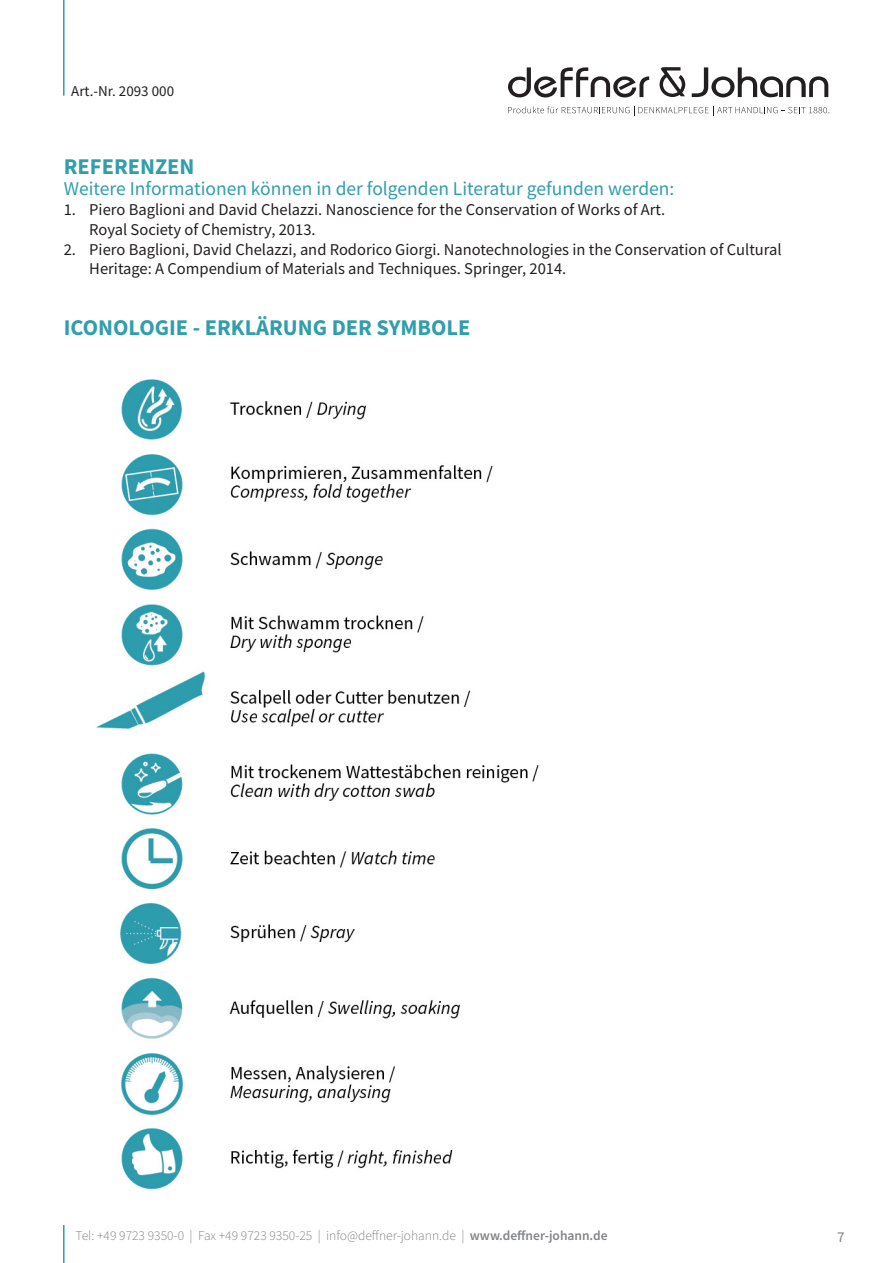
<style>
.page{position:relative;width:893px;height:1263px;background:#fff}
.page>*{position:absolute;margin:0;border:0;box-sizing:border-box;transform-origin:0 0}
.t1{font:700 22.5px "Source Sans Pro";color:#309eac}
.t2{font:19.5px "Source Sans Pro";color:#309eac}
.t3{font:16.5px/19.8px "Source Sans Pro";color:#231f20}
.t4{font:15px "Source Sans Pro";color:#231f20}
.t5{font:15px "Source Sans Pro";color:#808285}
.t6{font:300 13.5px "Source Sans Pro";color:#828487}
.s1{font-weight:600}
</style>
<div class="page">
<hr style="left:63px;top:1211px;width:2px;height:52px;background:#309eac">
<hr style="left:63px;top:0;width:2px;height:96px;background:#309eac">
<svg style="left:508px;top:67px;width:141px;height:30px"></svg>
<svg style="left:659px;top:67px;width:26px;height:30px"></svg>
<svg style="left:692px;top:67px;width:136px;height:30px"></svg>
<svg style="left:508px;top:106px;width:321px;height:10px"></svg>
<img style="left:64px;top:379px;width:475px;height:846px">
<p class="t4" style="left:71px;top:82px;width:104px">Art.-Nr. 2093 000</p>
<h1 class="t1" style="left:64px;top:151px;width:132px">REFERENZEN</h1>
<p class="t2" style="left:64px;top:176px;width:612px">Weitere Informationen können in der folgenden Literatur gefunden werden:</p>
<p class="t3" style="left:89px;top:200px;width:578px;text-indent:-25px">1. Piero Baglioni and David Chelazzi. Nanoscience for the Conservation of Works of Art.<br>Royal Society of Chemistry, 2013.</p>
<p class="t3" style="left:89px;top:239px;width:694px;text-indent:-25px">2. Piero Baglioni, David Chelazzi, and Rodorico Giorgi. Nanotechnologies in the Conservation of Cultural<br>Heritage: A Compendium of Materials and Techniques. Springer, 2014.</p>
<h1 class="t1" style="left:64px;top:312px;width:408px">ICONOLOGIE - ERKLÄRUNG DER SYMBOLE</h1>
<p class="t6" style="left:75px;top:1227px;width:534px">Tel: +49 9723 9350-0 | Fax +49 9723 9350-25 | info@deffner-johann.de | <span class="s1">www.deffner-johann.de</span></p>
<p class="t5" style="left:837px;top:1227px;width:9px">7</p>
</div>
